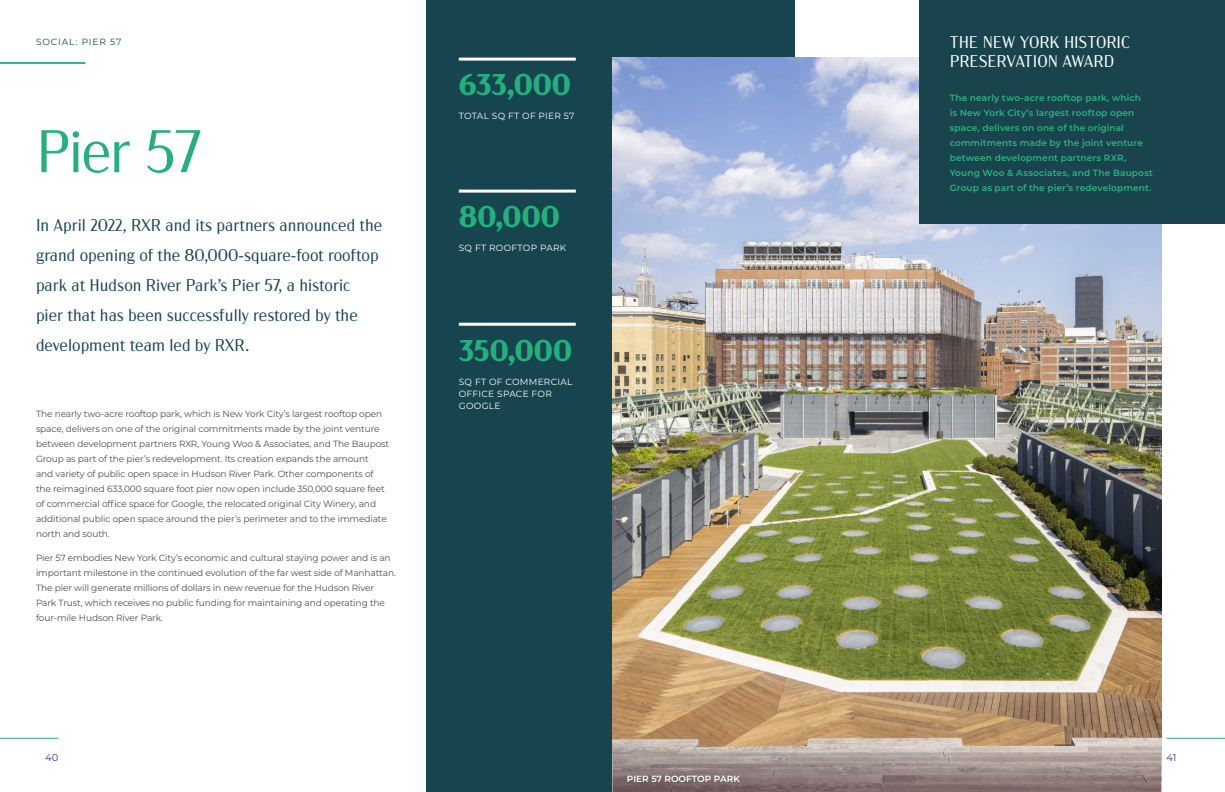
<style>
.page{position:relative;width:1225px;height:792px;background:#fff}
.page>*{position:absolute;margin:0;border:0;box-sizing:border-box;transform-origin:0 0}
.t1{font:300 60px "Acme Gothic";letter-spacing:-.03em;color:#23b07c}
.t2{font:700 30px "Acme Gothic";color:#23b07c}
.t3{font:300 17px/30px "Acme Gothic";color:#16444f}
.t4{font:300 17px/19px "Acme Gothic";letter-spacing:-.01em;color:#fff}
.t5{font:10px "Montserrat";color:#253f8e}
.t6{font:9px/15px "Montserrat";letter-spacing:-.01em;color:#4b4c4d}
.t7{font:600 9px/15px "Montserrat";letter-spacing:.015em;color:#2ab47e}
.t8{font:9px/12px "Montserrat";letter-spacing:.03em;color:#fff}
.t9{font:600 9px "Montserrat";color:#fff}
.t10{font:9px "Montserrat";letter-spacing:.1em;color:#16444f}
</style>
<div class="page">
<hr style="left:1166px;top:738px;width:59px;height:1px;background:#2ab47e">
<hr style="left:0;top:738px;width:58px;height:1px;background:#2ab47e">
<div style="left:427px;top:0;width:368px;height:792px;background:#16444f"></div>
<hr style="left:459px;top:190px;width:117px;height:3px;background:#fff">
<hr style="left:459px;top:323px;width:117px;height:3px;background:#fff">
<hr style="left:459px;top:58px;width:117px;height:3px;background:#fff">
<img style="left:612px;top:58px;width:549px;height:734px">
<hr style="left:0;top:63px;width:85px;height:1px;background:#25b47d">
<div style="left:919px;top:0;width:306px;height:223px;background:#19444d"></div>
<svg style="left:614px;top:747px;width:547px;height:45px;background:#9c8b88"></svg>
<p class="t10" style="left:36px;top:35px;width:87px">SOCIAL: PIER 57</p>
<h1 class="t1" style="left:36px;top:108px;width:167px">Pier 57</h1>
<h3 class="t3" style="left:36px;top:209px;width:348px">In April 2022, RXR and its partners announced the grand opening of the 80,000-square-foot rooftop park at Hudson River Park’s Pier 57, a historic<br>pier that has been successfully restored by the development team led by RXR.</h3>
<p class="t6" style="left:36px;top:406px;width:355px">The nearly two-acre rooftop park, which is New York City’s largest rooftop open space, delivers on one of the original commitments made by the joint venture between development partners RXR, Young Woo &amp; Associates, and The Baupost Group as part of the pier’s redevelopment. Its creation expands the amount<br>and variety of public open space in Hudson River Park. Other components of the reimagined 633,000 square foot pier now open include 350,000 square feet of commercial office space for Google, the relocated original City Winery, and additional public open space around the pier’s perimeter and to the immediate north and south.</p>
<p class="t6" style="left:36px;top:550px;width:362px">Pier 57 embodies New York City’s economic and cultural staying power and is an important milestone in the continued evolution of the far west side of Manhattan.<br>The pier will generate millions of dollars in new revenue for the Hudson River Park Trust, which receives no public funding for maintaining and operating the four-mile Hudson River Park.</p>
<h2 class="t2" style="left:459px;top:62px;width:114px">633,000</h2>
<p class="t8" style="left:459px;top:109px;width:117px">TOTAL SQ FT OF PIER 57</p>
<h2 class="t2" style="left:459px;top:194px;width:103px">80,000</h2>
<p class="t8" style="left:459px;top:241px;width:109px">SQ FT ROOFTOP PARK</p>
<h2 class="t2" style="left:459px;top:328px;width:115px">350,000</h2>
<p class="t8" style="left:459px;top:375px;width:115px">SQ FT OF COMMERCIAL<br>OFFICE SPACE FOR<br>GOOGLE</p>
<h3 class="t4" style="left:950px;top:32px;width:182px">THE NEW YORK HISTORIC<br>PRESERVATION AWARD</h3>
<p class="t7" style="left:950px;top:90px;width:205px">The nearly two-acre rooftop park, which<br>is New York City’s largest rooftop open space, delivers on one of the original commitments made by the joint venture between development partners RXR, Young Woo &amp; Associates, and The Baupost Group as part of the pier’s redevelopment.</p>
<p class="t5" style="left:45px;top:751px;width:15px">40</p>
<p class="t5" style="left:1166px;top:751px;width:11px">41</p>
<p class="t9" style="left:627px;top:772px;width:114px">PIER 57 ROOFTOP PARK</p>
</div>
